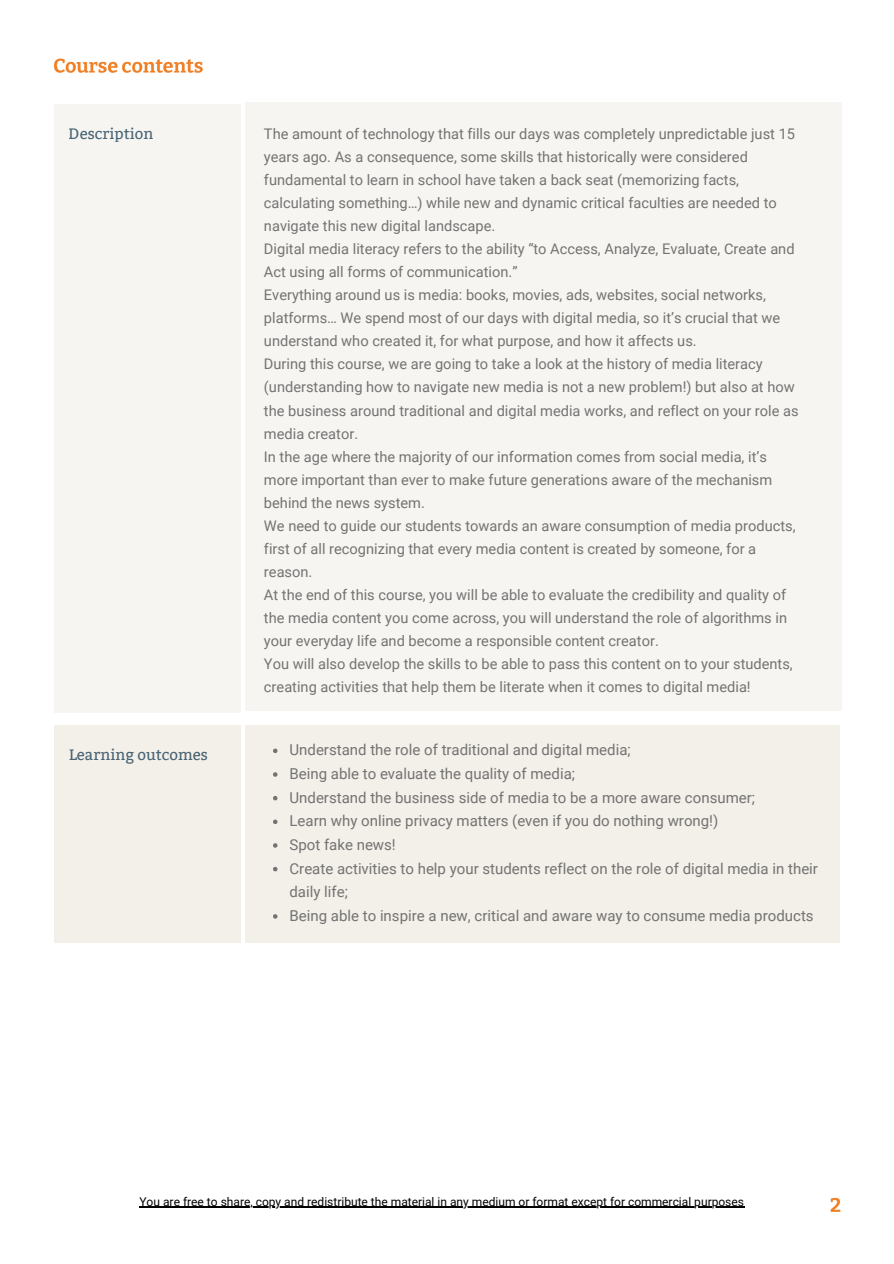
<style>
.page{position:relative;width:894px;height:1264px;background:#fff}
.page>*{position:absolute;margin:0;border:0;box-sizing:border-box;transform-origin:0 0}
.t1{font:15px/23.7px "Roboto";color:#737373}
.t2{font:15px "Bitter";color:#1e4157}
.t3{font:14.7px/23.1px "Roboto";color:#737373}
.t4{font:12px "Roboto";color:#000}
</style>
<div class="page">
<img style="left:53px;top:58px;width:789px;height:1154px">
<div style="left:55px;top:725px;width:186px;height:217px;background:#f3efe9"></div>
<div style="left:55px;top:104px;width:186px;height:608px;background:#f7f5f1"></div>
<div style="left:245px;top:103px;width:596px;height:608px;background:#f7f5f1"></div>
<div style="left:245px;top:725px;width:594px;height:217px;background:#f3efe9"></div>
<hr style="left:139px;top:1206px;width:605px;height:1px;background:#000">
<svg style="left:273px;top:748px;width:4px;height:5px"></svg>
<svg style="left:273px;top:772px;width:4px;height:4px"></svg>
<svg style="left:273px;top:796px;width:4px;height:4px"></svg>
<svg style="left:273px;top:819px;width:4px;height:5px"></svg>
<svg style="left:273px;top:843px;width:4px;height:4px"></svg>
<svg style="left:273px;top:866px;width:4px;height:5px"></svg>
<svg style="left:273px;top:914px;width:4px;height:4px"></svg>
<p class="t2" style="left:69px;top:124px;width:86px">Description</p>
<p class="t2" style="left:69px;top:745px;width:140px">Learning outcomes</p>
<p class="t3" style="left:264px;top:122px;width:532px">The amount of technology that fills our days was completely unpredictable just 15 years ago. As a consequence, some skills that historically were considered fundamental to learn in school have taken a back seat (memorizing facts, calculating something…) while new and dynamic critical faculties are needed to navigate this new digital landscape.</p>
<p class="t3" style="left:264px;top:237px;width:532px">Digital media literacy refers to the ability “to Access, Analyze, Evaluate, Create and<br>Act using all forms of communication.”</p>
<p class="t3" style="left:264px;top:284px;width:517px">Everything around us is media: books, movies, ads, websites, social networks, platforms… We spend most of our days with digital media, so it’s crucial that we understand who created it, for what purpose, and how it affects us.</p>
<p class="t3" style="left:264px;top:353px;width:536px">During this course, we are going to take a look at the history of media literacy (understanding how to navigate new media is not a new problem!) but also at how the business around traditional and digital media works, and reflect on your role as media creator.</p>
<p class="t3" style="left:264px;top:445px;width:509px">In the age where the majority of our information comes from social media, it’s more important than ever to make future generations aware of the mechanism behind the news system.</p>
<p class="t3" style="left:264px;top:514px;width:533px">We need to guide our students towards an aware consumption of media products, first of all recognizing that every media content is created by someone, for a reason.</p>
<p class="t3" style="left:264px;top:583px;width:524px;text-align:justify">At the end of this course, you will be able to evaluate the credibility and quality of the media content you come across, you will understand the role of algorithms in your everyday life and become a responsible content creator.</p>
<p class="t3" style="left:264px;top:652px;width:530px">You will also develop the skills to be able to pass this content on to your students, creating activities that help them be literate when it comes to digital media!</p>
<p class="t1" style="left:289px;top:738px;width:342px">Understand the role of traditional and digital media;</p>
<p class="t1" style="left:289px;top:762px;width:287px">Being able to evaluate the quality of media;</p>
<p class="t1" style="left:289px;top:785px;width:467px">Understand the business side of media to be a more aware consumer;</p>
<p class="t1" style="left:289px;top:809px;width:430px">Learn why online privacy matters (even if you do nothing wrong!)</p>
<p class="t1" style="left:289px;top:833px;width:108px">Spot fake news!</p>
<p class="t1" style="left:289px;top:856px;width:530px">Create activities to help your students reflect on the role of digital media in their daily life;</p>
<p class="t1" style="left:289px;top:904px;width:525px">Being able to inspire a new, critical and aware way to consume media products</p>
<p class="t4" style="left:139px;top:1194px;width:606px">You are free to share, copy and redistribute the material in any medium or format except for commercial purposes</p>
</div>
